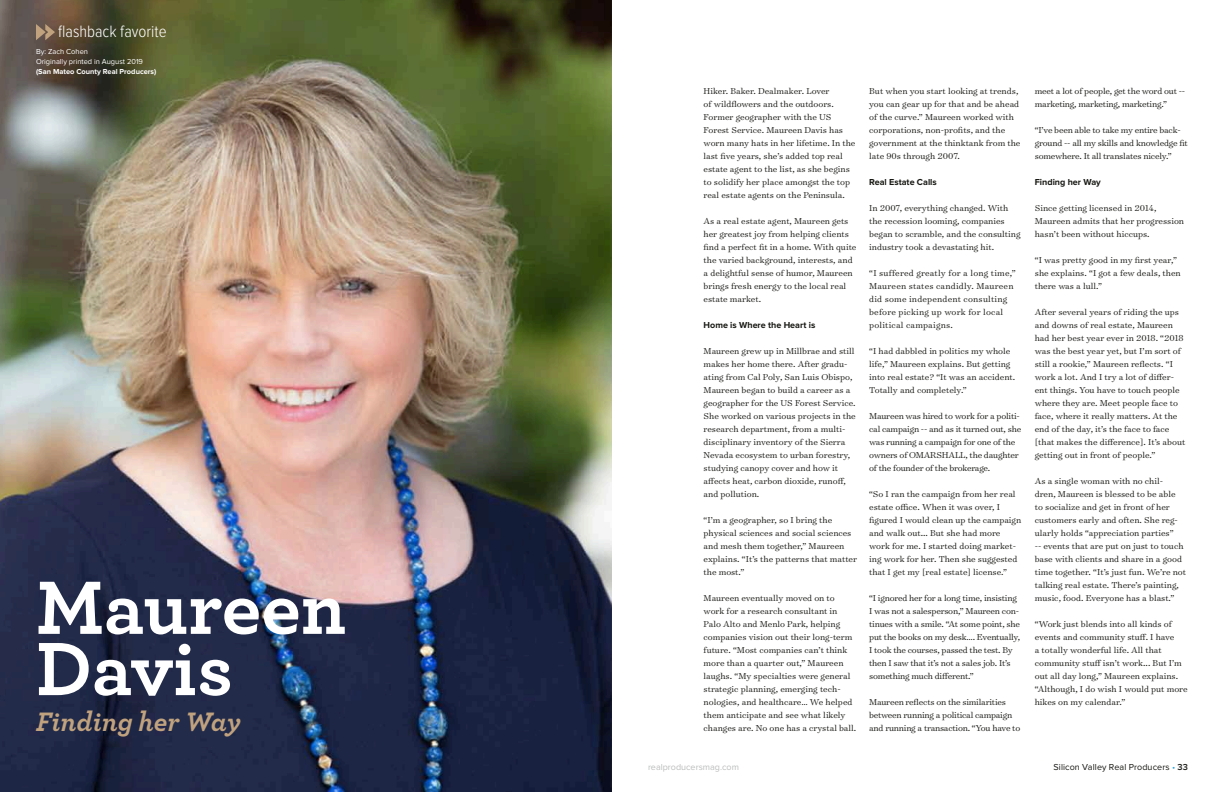
<style>
.page{position:relative;width:1224px;height:792px;background:#fff}
.page>*{position:absolute;margin:0;border:0;box-sizing:border-box;transform-origin:0 0}
.t1{font:700 79.2px "Archer Pro";letter-spacing:-.005em;color:#fff}
.t2{font:italic 700 28px "Archer Pro";color:#c1a27f}
.t3{font:300 17px "Proxima Nova Cond";color:#fff}
.t4{font:300 9.8px/13px "Surveyor Text";color:#171713}
.t5{font:300 9.8px/13px "Surveyor Text";letter-spacing:-.02em;color:#171713}
.t6{font:300 9.8px/13px "Surveyor Text";letter-spacing:.02em;color:#171713}
.t7{font:700 9px "Proxima Nova";color:#171713}
.t8{font:9px "Proxima Nova";letter-spacing:.01em;color:#171713}
.t9{font:9px "Proxima Nova";color:#bbbcbc}
.t10{font:7.5px/10px "Proxima Nova";color:#fff}
.t11{font:700 7.5px "Proxima Nova";color:#fff}
.s1{color:#31a5d9}
.s2{font-weight:600}
</style>
<div class="page">
<img style="left:0;top:0;width:612px;height:792px">
<svg style="left:36px;top:24px;width:19px;height:16px"></svg>
<h3 class="t3" style="left:58px;top:24px;width:110px">flashback favorite</h3>
<p class="t10" style="left:36px;top:46px;width:108px">By: Zach Cohen<br>Originally printed in August 2019</p>
<p class="t11" style="left:36px;top:68px;width:122px">(San Mateo County Real Producers)</p>
<h1 class="t1" style="left:36px;top:545px;width:312px">Maureen</h1>
<h1 class="t1" style="left:36px;top:606px;width:199px">Davis</h1>
<h2 class="t2" style="left:36px;top:700px;width:207px">Finding her Way</h2>
<p class="t4" style="left:704px;top:84px;width:153px">Hiker. Baker. Dealmaker. Lover<br>of wildflowers and the outdoors.<br>Former geographer with the US Forest Service. Maureen Davis has worn many hats in her lifetime. In the last five years, she’s added top real estate agent to the list, as she begins to solidify her place amongst the top real estate agents on the Peninsula.</p>
<p class="t4" style="left:704px;top:214px;width:154px">As a real estate agent, Maureen gets her greatest joy from helping clients find a perfect fit in a home. With quite the varied background, interests, and a delightful sense of humor, Maureen brings fresh energy to the local real estate market.</p>
<p class="t7" style="left:704px;top:321px;width:113px">Home is Where the Heart is</p>
<p class="t4" style="left:704px;top:344px;width:154px">Maureen grew up in Millbrae and still makes her home there. After gradu&shy;ating from Cal Poly, San Luis Obispo, Maureen began to build a career as a geographer for the US Forest Service.<br>She worked on various projects in the research department, from a multi&shy;disciplinary inventory of the Sierra Nevada ecosystem to urban forestry, studying canopy cover and how it affects heat, carbon dioxide, runoff, and pollution.</p>
<p class="t4" style="left:704px;top:513px;width:155px">“I’m a geographer, so I bring the physical sciences and social sciences and mesh them together,” Maureen explains. “It’s the patterns that matter the most.”</p>
<p class="t4" style="left:704px;top:591px;width:154px">Maureen eventually moved on to work for a research consultant in Palo Alto and Menlo Park, helping companies vision out their long-term future. “Most companies can’t think more than a quarter out,” Maureen laughs. “My specialties were general strategic planning, emerging tech&shy;nologies, and healthcare… We helped them anticipate and see what likely changes are. No one has a crystal ball.</p>
<p class="t4" style="left:869px;top:84px;width:153px">But when you start looking at trends, you can gear up for that and be ahead of the curve.” Maureen worked with corporations, non-profits, and the government at the thinktank from the late 90s through 2007.</p>
<p class="t7" style="left:869px;top:178px;width:69px">Real Estate Calls</p>
<p class="t4" style="left:869px;top:201px;width:153px">In 2007, everything changed. With the recession looming, companies began to scramble, and the consulting industry took a devastating hit.</p>
<p class="t6" style="left:869px;top:266px;width:148px">“I suffered greatly for a long time,”<br>Maureen states candidly. Maureen did some independent consulting before picking up work for local political campaigns.</p>
<p class="t4" style="left:869px;top:344px;width:148px">“I had dabbled in politics my whole life,” Maureen explains. But getting into real estate? “It was an accident.<br>Totally and completely.”</p>
<p class="t5" style="left:869px;top:409px;width:154px">Maureen was hired to work for a politi&shy;cal campaign -- and as it turned out, she was running a campaign for one of the owners of OMARSHALL, the daughter of the founder of the brokerage.</p>
<p class="t4" style="left:869px;top:487px;width:154px">“So I ran the campaign from her real estate office. When it was over, I figured I would clean up the campaign and walk out... But she had more work for me. I started doing market&shy;ing work for her. Then she suggested that I get my [real estate] license.”</p>
<p class="t5" style="left:869px;top:591px;width:153px">“I ignored her for a long time, insisting I was not a salesperson,” Maureen con&shy;tinues with a smile. “At some point, she put the books on my desk…. Eventually, I took the courses, passed the test. By then I saw that it’s not a sales job. It’s something much different.”</p>
<p class="t5" style="left:869px;top:695px;width:153px">Maureen reflects on the similarities between running a political campaign and running a transaction. “You have to</p>
<p class="t5" style="left:1035px;top:84px;width:152px">meet a lot of people, get the word out -- marketing, marketing, marketing.”</p>
<p class="t5" style="left:1035px;top:123px;width:155px">“I’ve been able to take my entire back&shy;ground -- all my skills and knowledge fit somewhere. It all translates nicely.”</p>
<p class="t7" style="left:1035px;top:178px;width:68px">Finding her Way</p>
<p class="t4" style="left:1035px;top:201px;width:151px">Since getting licensed in 2014,<br>Maureen admits that her progression hasn’t been without hiccups.</p>
<p class="t4" style="left:1035px;top:253px;width:147px">“I was pretty good in my first year,” she explains. “I got a few deals, then there was a lull.”</p>
<p class="t4" style="left:1035px;top:305px;width:152px">After several years of riding the ups and downs of real estate, Maureen had her best year ever in 2018. “2018 was the best year yet, but I’m sort of still a rookie,” Maureen reflects. “I work a lot. And I try a lot of differ&shy;ent things. You have to touch people where they are. Meet people face to face, where it really matters. At the end of the day, it’s the face to face [that makes the difference]. It’s about getting out in front of people.”</p>
<p class="t4" style="left:1035px;top:474px;width:153px">As a single woman with no chil&shy;dren, Maureen is blessed to be able to socialize and get in front of her customers early and often. She reg&shy;ularly holds “appreciation parties”<br>-- events that are put on just to touch base with clients and share in a good time together. “It’s just fun. We’re not talking real estate. There’s painting, music, food. Everyone has a blast.”</p>
<p class="t4" style="left:1035px;top:617px;width:154px">“Work just blends into all kinds of events and community stuff. I have<br>a totally wonderful life. All that community stuff isn’t work... But I’m out all day long,” Maureen explains. “Although, I do wish I would put more</p>
<p class="t4" style="left:1035px;top:695px;width:92px">hikes on my calendar.”</p>
<p class="t9" style="left:648px;top:762px;width:92px">realproducersmag.com</p>
<p class="t8" style="left:1054px;top:762px;width:136px">Silicon Valley Real Producers <span class="s1">•</span> <span class="s2">33</span></p>
</div>
